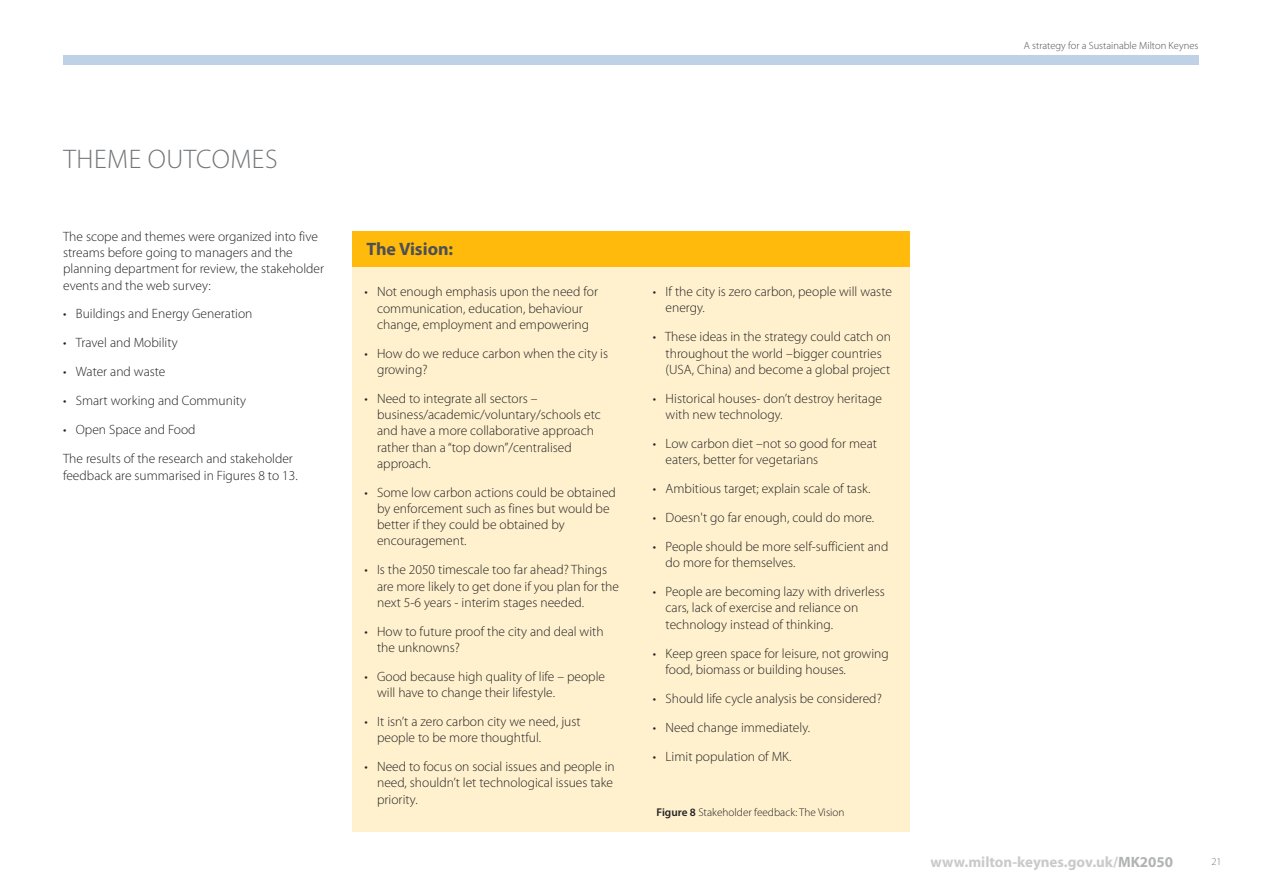
<style>
.page{position:relative;width:1263px;height:893px;background:#fff}
.page>*{position:absolute;margin:0;border:0;box-sizing:border-box;transform-origin:0 0}
.t1{font:300 27px "Myriad Pro";letter-spacing:.02em;color:#737679}
.t2{font:700 18px "Myriad Pro";color:#4c4f54}
.t3{font:700 15px "Myriad Pro";color:#c9cac9}
.t4{font:300 13.5px/16.2px "Myriad Pro";color:#232122}
.t5{font:300 11.25px "Myriad Pro";color:#232122}
.t6{font:300 10.5px "Myriad Pro";color:#4c4f54}
.t7{font:300 10.5px "Myriad Pro";color:#737679}
.s1{font-weight:600}
.s2{color:#b2b4b4}
</style>
<div class="page">
<div style="left:63px;top:56px;width:1135px;height:9px;background:#bfd1e5"></div>
<div style="left:352px;top:231px;width:557px;height:601px;background:#fff1ce"></div>
<div style="left:352px;top:231px;width:557px;height:36px;background:#ffba0b"></div>
<h1 class="t1" style="left:63px;top:148px;width:216px">THEME OUTCOMES</h1>
<p class="t4" style="left:63px;top:229px;width:263px">The scope and themes were organized into five streams before going to managers and the planning department for review, the stakeholder events and the web survey:</p>
<p class="t4" style="left:63px;top:307px;width:191px">• Buildings and Energy Generation</p>
<p class="t4" style="left:63px;top:336px;width:116px">• Travel and Mobility</p>
<p class="t4" style="left:63px;top:365px;width:104px">• Water and waste</p>
<p class="t4" style="left:63px;top:394px;width:185px">• Smart working and Community</p>
<p class="t4" style="left:63px;top:416px;width:231px;line-height:29px">• Open Space and Food<br>The results of the research and stakeholder</p>
<p class="t4" style="left:63px;top:468px;width:236px">feedback are summarised in Figures 8 to 13.</p>
<p class="t6" style="left:1024px;top:41px;width:176px">A strategy for a Sustainable Milton Keynes</p>
<h2 class="t2" style="left:366px;top:241px;width:88px">The Vision:</h2>
<p class="t4" style="left:364px;top:285px;width:235px;text-align:center">• Not enough emphasis upon the need for communication, education, behaviour change, employment and empowering</p>
<p class="t4" style="left:377px;top:346px;width:232px;text-indent:-13px">• How do we reduce carbon when the city is growing?</p>
<p class="t4" style="left:377px;top:391px;width:225px;text-indent:-13px">• Need to integrate all sectors – business/academic/voluntary/schools etc and have a more collaborative approach rather than a “top down”/centralised approach.</p>
<p class="t4" style="left:377px;top:485px;width:240px;text-indent:-13px">• Some low carbon actions could be obtained by enforcement such as fines but would be better if they could be obtained by encouragement.</p>
<p class="t4" style="left:377px;top:562px;width:243px;text-indent:-13px">• Is the 2050 timescale too far ahead? Things are more likely to get done if you plan for the next 5-6 years - interim stages needed.</p>
<p class="t4" style="left:377px;top:624px;width:228px;text-indent:-13px">• How to future proof the city and deal with the unknowns?</p>
<p class="t4" style="left:377px;top:669px;width:230px;text-indent:-13px">• Good because high quality of life – people will have to change their lifestyle.</p>
<p class="t4" style="left:377px;top:714px;width:205px;text-indent:-13px">• It isn’t a zero carbon city we need, just people to be more thoughtful.</p>
<p class="t4" style="left:377px;top:759px;width:239px;text-indent:-13px">• Need to focus on social issues and people in need, shouldn’t let technological issues take priority.</p>
<p class="t4" style="left:666px;top:285px;width:228px;text-indent:-13px">• If the city is zero carbon, people will waste energy.</p>
<p class="t4" style="left:666px;top:330px;width:227px;text-indent:-13px">• These ideas in the strategy could catch on throughout the world –bigger countries (USA, China) and become a global project</p>
<p class="t4" style="left:666px;top:391px;width:218px;text-indent:-13px">• Historical houses- don’t destroy heritage with new technology.</p>
<p class="t4" style="left:666px;top:436px;width:213px;text-indent:-13px">• Low carbon diet –not so good for meat eaters, better for vegetarians</p>
<p class="t4" style="left:653px;top:481px;width:219px">• Ambitious target; explain scale of task.</p>
<p class="t4" style="left:653px;top:510px;width:223px">• Doesn't go far enough, could do more.</p>
<p class="t4" style="left:666px;top:539px;width:224px;text-indent:-13px">• People should be more self-sufficient and do more for themselves.</p>
<p class="t4" style="left:666px;top:584px;width:221px;text-indent:-13px">• People are becoming lazy with driverless cars, lack of exercise and reliance on technology instead of thinking.</p>
<p class="t4" style="left:666px;top:646px;width:225px;text-indent:-13px">• Keep green space for leisure, not growing food, biomass or building houses.</p>
<p class="t4" style="left:653px;top:691px;width:230px">• Should life cycle analysis be considered?</p>
<p class="t4" style="left:653px;top:720px;width:159px">• Need change immediately.</p>
<p class="t4" style="left:653px;top:749px;width:140px">• Limit population of MK.</p>
<p class="t5" style="left:657px;top:807px;width:189px"><span class="s1">Figure 8</span> Stakeholder feedback: The Vision</p>
<p class="t3" style="left:931px;top:856px;width:244px">www.milton-keynes.gov.uk/<span class="s2">MK2050</span></p>
<p class="t7" style="left:1211px;top:856px;width:12px">21</p>
</div>
